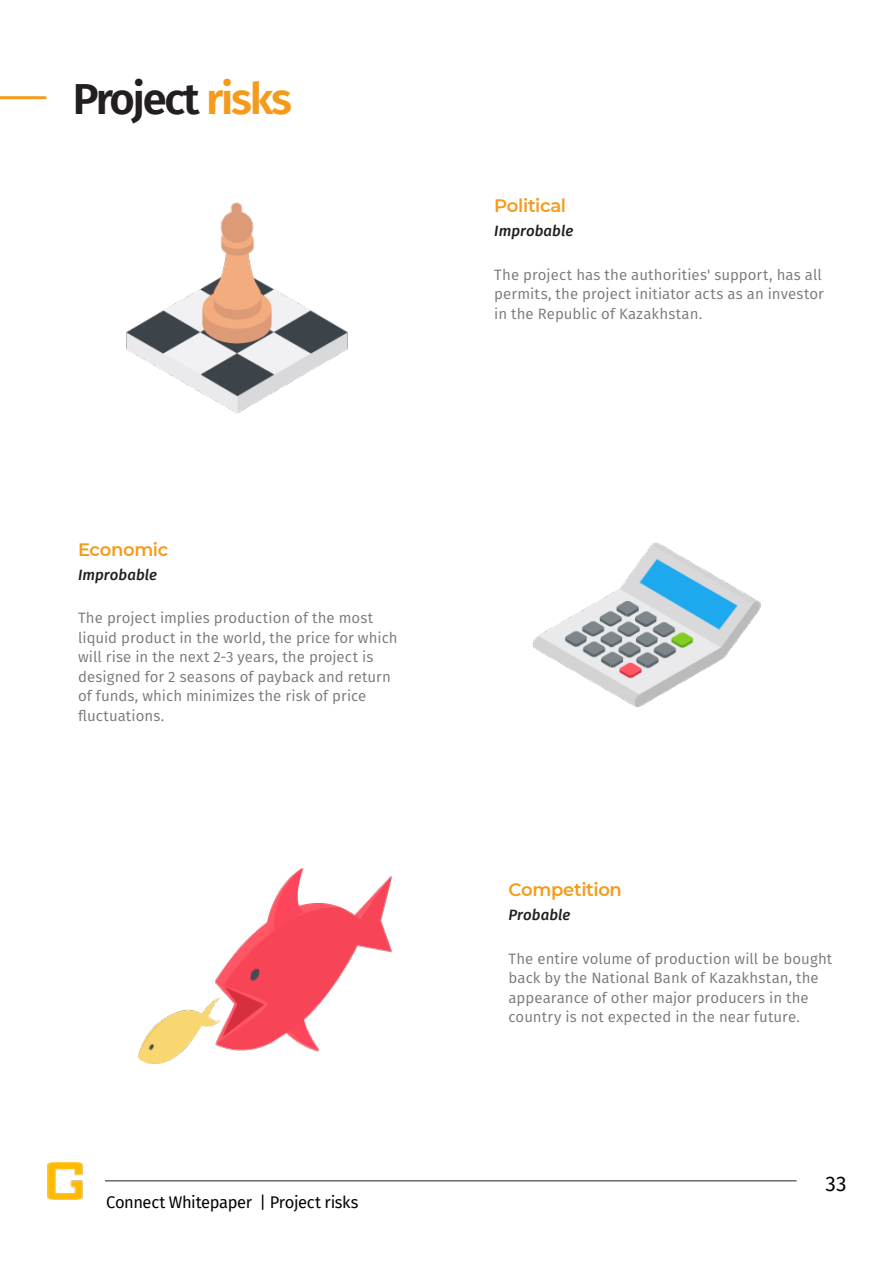
<style>
.page{position:relative;width:893px;height:1263px;background:#fff}
.page>*{position:absolute;margin:0;border:0;box-sizing:border-box;transform-origin:0 0}
.t1{font:600 43.5px "Fira Sans";letter-spacing:-.05em;color:#231f20}
.t2{font:21px "Fira Sans";color:#040503}
._6_pt_Small_Text{font:600 18px "Montserrat";letter-spacing:-.02em;color:#f59b1c}
._6_pt_Small_Text-2{font:16.5px "Fira Sans";letter-spacing:-.025em;color:#040503}
._6_pt_Small_Text-3{font:15px/19.5px "Fira Sans";letter-spacing:.005em;color:#76787b}
._6_pt_Small_Text-4{font:italic 500 15px "Fira Sans";letter-spacing:.005em;color:#231f20}
.s1{color:#f59b1c}
</style>
<div class="page">
<hr style="left:105px;top:1180px;width:691px;height:1px;background:#231f20">
<img style="left:47px;top:1162px;width:36px;height:37px">
<hr style="left:0;top:96px;width:46px;height:3px;background:#f59b1c">
<img style="left:126px;top:202px;width:222px;height:212px">
<img style="left:532px;top:542px;width:229px;height:166px">
<img style="left:137px;top:868px;width:255px;height:196px">
<p class="t1" style="left:73px;top:63px;width:220px">Project <span class="s1">risks</span></p>
<p class="_6_pt_Small_Text" style="left:78px;top:537px;width:92px">Economic</p>
<p class="_6_pt_Small_Text-4" style="left:78px;top:563px;width:81px">Improbable</p>
<p class="_6_pt_Small_Text-3" style="left:78px;top:609px;width:321px">The project implies production of the most liquid product in the world, the price for which will rise in the next 2-3 years, the project is designed for 2 seasons of payback and return of funds, which minimizes the risk of price fluctuations.</p>
<p class="_6_pt_Small_Text-2" style="left:106px;top:1189px;width:254px">Connect Whitepaper | Project risks</p>
<p class="_6_pt_Small_Text" style="left:494px;top:193px;width:73px">Political</p>
<p class="_6_pt_Small_Text-4" style="left:494px;top:219px;width:81px">Improbable</p>
<p class="_6_pt_Small_Text-3" style="left:494px;top:266px;width:331px">The project has the authorities' support, has all permits, the project initiator acts as an investor in the Republic of Kazakhstan.</p>
<p class="_6_pt_Small_Text" style="left:508px;top:877px;width:115px">Competition</p>
<p class="_6_pt_Small_Text-4" style="left:508px;top:903px;width:63px">Probable</p>
<p class="_6_pt_Small_Text-3" style="left:508px;top:950px;width:325px">The entire volume of production will be bought back by the National Bank of Kazakhstan, the appearance of other major producers in the country is not expected in the near future.</p>
<h2 class="t2" style="left:826px;top:1167px;width:23px">33</h2>
</div>
